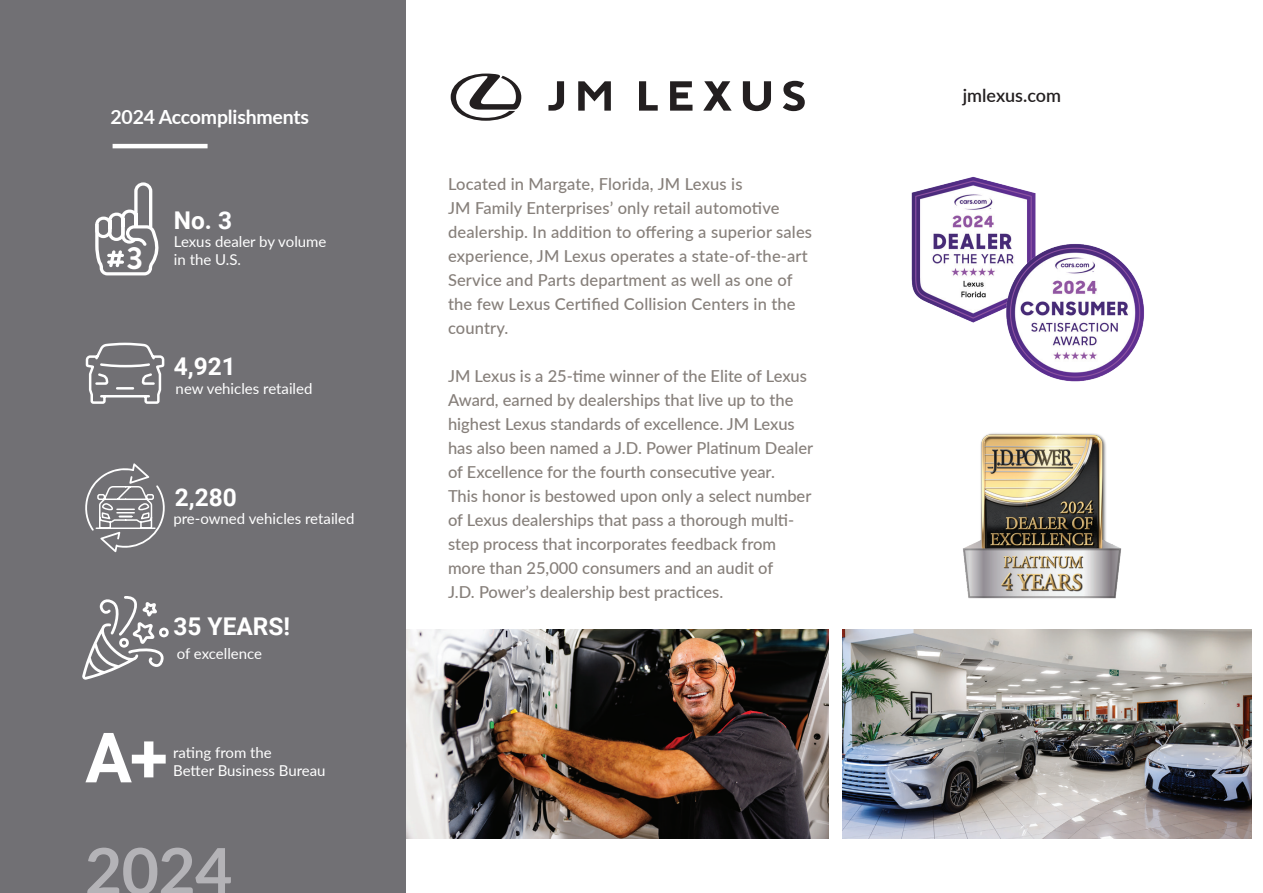
<style>
.page{position:relative;width:1263px;height:893px;background:#fff}
.page>*{position:absolute;margin:0;border:0;box-sizing:border-box;transform-origin:0 0}
.t1{font:700 69.45px "Roboto";color:#fff}
.t2{font:700 64.5px "Lato";color:#b4b3b7}
.t3{font:700 24.45px "Roboto";color:#fff}
.t4{font:700 19.5px "Lato";letter-spacing:-.01em;color:#fff}
.t5{font:600 18px "Lato";color:#231f20}
.t6{font:500 16.5px/24px "Lato";color:#867f7a}
.t7{font:15px/18px "Lato";color:#fff}
.s1{font-family:"Brandon Grotesque";font-weight:700;font-size:31.8px}
</style>
<div class="page">
<img style="left:405px;top:629px;width:423px;height:210px">
<div style="left:0;top:0;width:405px;height:893px;background:#717074"></div>
<hr style="left:113px;top:144px;width:95px;height:4px;background:#fff">
<svg style="left:85px;top:342px;width:80px;height:62px"></svg>
<img style="left:842px;top:629px;width:409px;height:210px">
<svg style="left:95px;top:182px;width:64px;height:93px"></svg>
<hr style="left:107px;top:254px;width:17px;height:3px;background:#fff;border-radius:2px">
<hr style="left:107px;top:261px;width:17px;height:3px;background:#fff;border-radius:2px">
<img style="left:911px;top:177px;width:125px;height:146px">
<img style="left:1005px;top:243px;width:139px;height:138px">
<svg style="left:82px;top:596px;width:87px;height:84px"></svg>
<img style="left:963px;top:433px;width:159px;height:166px">
<svg style="left:85px;top:463px;width:80px;height:89px"></svg>
<svg style="left:451px;top:74px;width:70px;height:47px"></svg>
<svg style="left:703px;top:81px;width:29px;height:30px"></svg>
<svg style="left:548px;top:81px;width:16px;height:30px"></svg>
<svg style="left:578px;top:81px;width:33px;height:30px"></svg>
<svg style="left:639px;top:81px;width:19px;height:30px"></svg>
<svg style="left:743px;top:81px;width:28px;height:30px"></svg>
<svg style="left:783px;top:81px;width:22px;height:30px"></svg>
<svg style="left:670px;top:81px;width:22px;height:30px"></svg>
<p class="t4" style="left:110px;top:102px;width:200px">2024 Accomplishments</p>
<h3 class="t3" style="left:174px;top:203px;width:60px">No. 3</h3>
<p class="t7" style="left:126px;top:232px;width:202px;text-indent:47px">Lexus dealer by volume<br><span class="s1">3</span> in the U.S.</p>
<h3 class="t3" style="left:174px;top:350px;width:64px">4,921</h3>
<p class="t7" style="left:176px;top:379px;width:138px">new vehicles retailed</p>
<h3 class="t3" style="left:175px;top:480px;width:64px">2,280</h3>
<p class="t7" style="left:173px;top:509px;width:183px">pre-owned vehicles retailed</p>
<h3 class="t3" style="left:173px;top:609px;width:118px">35 YEARS!</h3>
<p class="t7" style="left:177px;top:644px;width:87px">of excellence</p>
<h1 class="t1" style="left:85px;top:709px;width:84px">A+</h1>
<p class="t7" style="left:173px;top:743px;width:100px">rating from the</p>
<p class="t7" style="left:173px;top:761px;width:154px">Better Business Bureau</p>
<h2 class="t2" style="left:85px;top:824px;width:149px">2024</h2>
<p class="t6" style="left:448px;top:171px;width:366px">Located in Margate, Florida, JM Lexus is<br>JM Family Enterprises’ only retail automotive dealership. In addition to offering a superior sales experience, JM Lexus operates a state-of-the-art Service and Parts department as well as one of the few Lexus Certified Collision Centers in the country.</p>
<p class="t6" style="left:448px;top:363px;width:367px">JM Lexus is a 25-time winner of the Elite of Lexus Award, earned by dealerships that live up to the highest Lexus standards of excellence. JM Lexus has also been named a J.D. Power Platinum Dealer of Excellence for the fourth consecutive year.<br>This honor is bestowed upon only a select number of Lexus dealerships that pass a thorough multi&shy;step process that incorporates feedback from more than 25,000 consumers and an audit of<br>J.D. Power’s dealership best practices.</p>
<p class="t5" style="left:963px;top:82px;width:100px">jmlexus.com</p>
</div>
